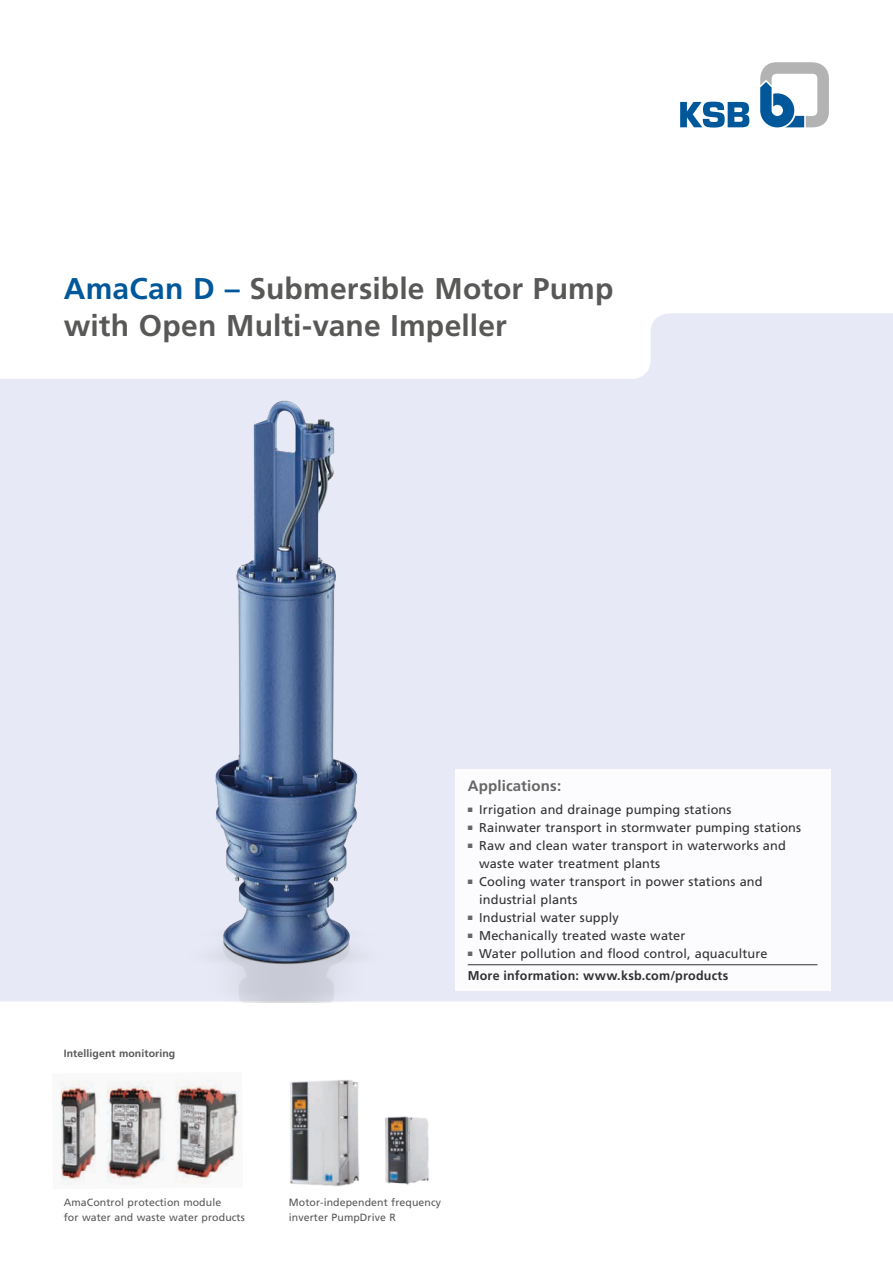
<style>
.page{position:relative;width:893px;height:1263px;background:#fff}
.page>*{position:absolute;margin:0;border:0;box-sizing:border-box;transform-origin:0 0}
.t1{font:700 30px/37.5px "Frutiger LT Pro";letter-spacing:.005em;color:#585857}
.t2{font:700 15px "Frutiger LT Pro";letter-spacing:.01em;color:#585857}
.t3{font:12.75px/18px "Frutiger LT Pro";letter-spacing:.01em;color:#1c1c1b}
.t4{font:10.5px/15px "Frutiger LT Pro";letter-spacing:.01em;color:#585857}
.t5{font:700 10.5px "Frutiger LT Pro";letter-spacing:.01em;color:#585857}
.s1{color:#00589a}
.s2{color:#585857}
.s3{font-weight:700}
</style>
<div class="page">
<svg style="left:760px;top:62px;width:69px;height:65px"></svg>
<svg style="left:680px;top:102px;width:69px;height:26px"></svg>
<img style="left:103px;top:383px;width:361px;height:619px">
<div style="left:455px;top:770px;width:375px;height:221px;background:#fff"></div>
<hr style="left:468px;top:964px;width:349px;height:1px;background:#1c1c1b">
<img style="left:60px;top:1079px;width:182px;height:106px">
<img style="left:290px;top:1079px;width:139px;height:107px">
<h1 class="t1" style="left:64px;top:270px;width:551px"><span class="s1">AmaCan D –</span> Submersible Motor Pump with Open Multi-vane Impeller</h1>
<p class="t5" style="left:64px;top:1047px;width:113px">Intelligent monitoring</p>
<p class="t2" style="left:468px;top:777px;width:95px">Applications:</p>
<p class="t3" style="left:468px;top:800px;width:265px"><span class="s2">■</span> Irrigation and drainage pumping stations</p>
<p class="t3" style="left:468px;top:818px;width:335px"><span class="s2">■</span> Rainwater transport in stormwater pumping stations</p>
<p class="t3" style="left:479px;top:836px;width:308px;text-indent:-11px"><span class="s2">■</span> Raw and clean water transport in waterworks and waste water treatment plants</p>
<p class="t3" style="left:479px;top:872px;width:285px;text-indent:-11px"><span class="s2">■</span> Cooling water transport in power stations and industrial plants</p>
<p class="t3" style="left:468px;top:908px;width:153px"><span class="s2">■</span> Industrial water supply</p>
<p class="t3" style="left:468px;top:926px;width:219px"><span class="s2">■</span> Mechanically treated waste water</p>
<p class="t3" style="left:468px;top:942px;width:301px;line-height:22.2px"><span class="s2">■</span> Water pollution and flood control, aquaculture<br><span class="s3">More information: www.ksb.com/products</span></p>
<p class="t4" style="left:64px;top:1194px;width:183px">AmaControl protection module<br>for water and waste water products</p>
<p class="t4" style="left:289px;top:1194px;width:154px">Motor-independent frequency inverter PumpDrive R</p>
</div>
